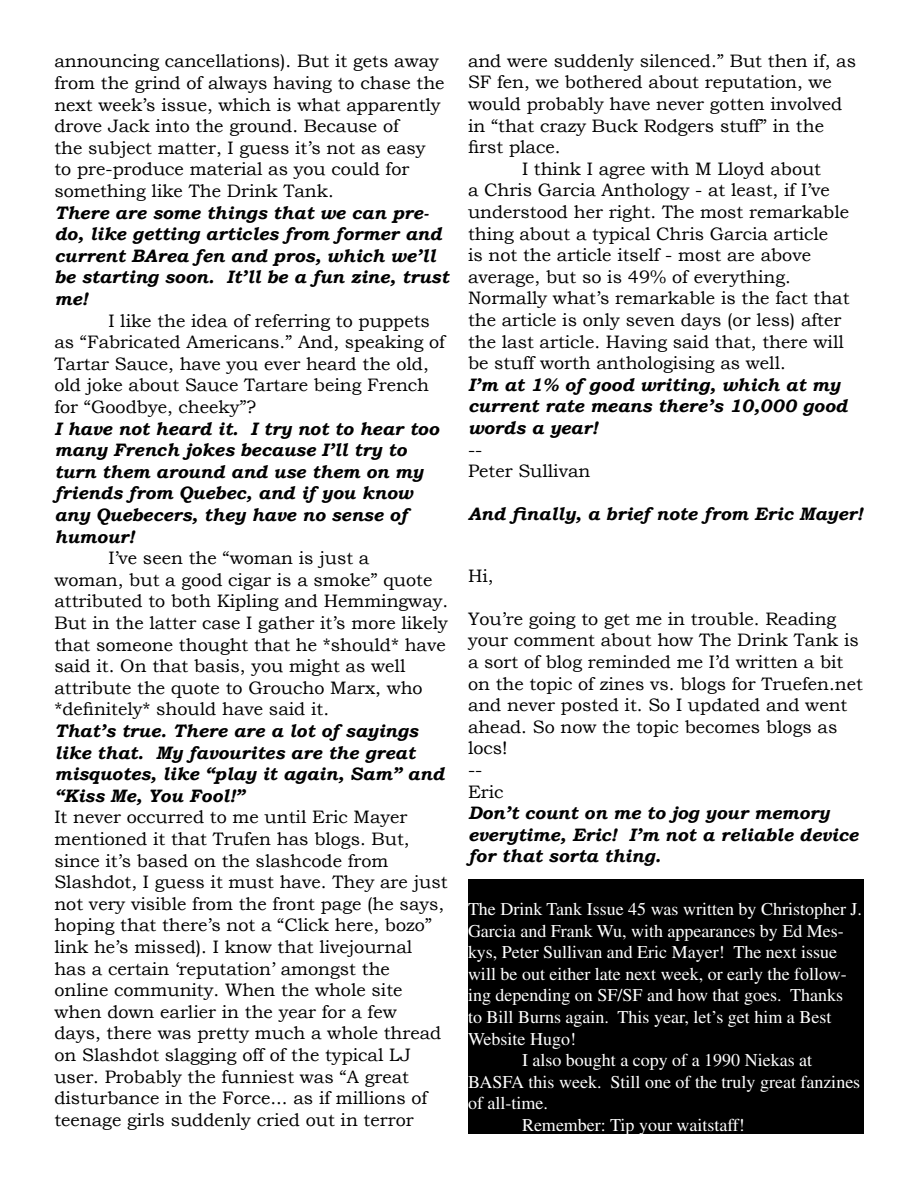
<style>
.page{position:relative;width:918px;height:1188px;background:#fff}
.page>*{position:absolute;margin:0;border:0;box-sizing:border-box;transform-origin:0 0}
.t1{font:18px/21.6px "Bookman Old Style";color:#000}
.t2{font:italic 700 18px/21.6px "Bookman Old Style";color:#000}
.t3{font:18px/21.6px "Times";color:#fff}
</style>
<div class="page">
<div style="left:468px;top:879px;width:396px;height:255px;background:#000"></div>
<p class="t1" style="left:54px;top:50px;width:392px">announcing cancellations). But it gets away from the grind of always having to chase the next week’s issue, which is what apparently drove Jack into the ground. Because of<br>the subject matter, I guess it’s not as easy to pre-produce material as you could for something like The Drink Tank.</p>
<p class="t2" style="left:54px;top:201px;width:396px">There are some things that we can pre&shy;do, like getting articles from former and current BArea fen and pros, which we’ll be starting soon. It’ll be a fun zine, trust me!</p>
<p class="t1" style="left:54px;top:310px;width:392px;text-indent:54px">I like the idea of referring to puppets as “Fabricated Americans.” And, speaking of Tartar Sauce, have you ever heard the old, old joke about Sauce Tartare being French for “Goodbye, cheeky”?</p>
<p class="t2" style="left:54px;top:417px;width:386px">I have not heard it. I try not to hear too many French jokes because I’ll try to turn them around and use them on my friends from Quebec, and if you know any Quebecers, they have no sense of humour!</p>
<p class="t1" style="left:54px;top:547px;width:395px;text-indent:54px">I’ve seen the “woman is just a<br>woman, but a good cigar is a smoke” quote attributed to both Kipling and Hemmingway.</p>
<p class="t1" style="left:54px;top:612px;width:395px">But in the latter case I gather it’s more likely that someone thought that he *should* have said it. On that basis, you might as well attribute the quote to Groucho Marx, who *definitely* should have said it.</p>
<p class="t2" style="left:54px;top:720px;width:391px">That’s true. There are a lot of sayings like that. My favourites are the great misquotes, like “play it again, Sam” and “Kiss Me, You Fool!”</p>
<p class="t1" style="left:54px;top:806px;width:395px">It never occurred to me until Eric Mayer mentioned it that Trufen has blogs. But, since it’s based on the slashcode from Slashdot, I guess it must have. They are just not very visible from the front page (he says, hoping that there’s not a “Click here, bozo” link he’s missed). I know that livejournal has a certain ‘reputation’ amongst the online community. When the whole site when down earlier in the year for a few days, there was pretty much a whole thread on Slashdot slagging off of the typical LJ user. Probably the funniest was “A great disturbance in the Force... as if millions of teenage girls suddenly cried out in terror</p>
<p class="t1" style="left:468px;top:50px;width:390px">and were suddenly silenced.” But then if, as SF fen, we bothered about reputation, we would probably have never gotten involved in “that crazy Buck Rodgers stuff” in the first place.</p>
<p class="t1" style="left:468px;top:158px;width:383px;text-indent:54px">I think I agree with M Lloyd about<br>a Chris Garcia Anthology - at least, if I’ve understood her right. The most remarkable thing about a typical Chris Garcia article<br>is not the article itself - most are above average, but so is 49% of everything.<br>Normally what’s remarkable is the fact that the article is only seven days (or less) after the last article. Having said that, there will be stuff worth anthologising as well.</p>
<p class="t2" style="left:468px;top:374px;width:381px">I’m at 1% of good writing, which at my current rate means there’s 10,000 good words a year!</p>
<p class="t1" style="left:468px;top:439px;width:16px">--</p>
<p class="t1" style="left:468px;top:460px;width:124px">Peter Sullivan</p>
<p class="t2" style="left:468px;top:503px;width:396px">And finally, a brief note from Eric Mayer!</p>
<p class="t1" style="left:468px;top:565px;width:27px">Hi,</p>
<p class="t1" style="left:468px;top:608px;width:396px">You’re going to get me in trouble. Reading your comment about how The Drink Tank is a sort of blog reminded me I’d written a bit on the topic of zines vs. blogs for Truefen.net and never posted it. So I updated and went ahead. So now the topic becomes blogs as locs!</p>
<p class="t1" style="left:468px;top:759px;width:16px">--</p>
<p class="t1" style="left:468px;top:781px;width:37px">Eric</p>
<p class="t2" style="left:468px;top:802px;width:392px">Don’t count on me to jog your memory everytime, Eric! I’m not a reliable device for that sorta thing.</p>
<p class="t3" style="left:468px;top:898px;width:396px">The Drink Tank Issue 45 was written by Christopher J.<br>Garcia and Frank Wu, with appearances by Ed Mes&shy;kys, Peter Sullivan and Eric Mayer! The next issue will be out either late next week, or early the follow&shy;ing depending on SF/SF and how that goes. Thanks<br>to Bill Burns again. This year, let’s get him a Best Website Hugo!</p>
<p class="t3" style="left:468px;top:1049px;width:394px;text-indent:54px">I also bought a copy of a 1990 Niekas at<br>BASFA this week. Still one of the truly great fanzines of all-time.</p>
<p class="t3" style="left:522px;top:1114px;width:224px">Remember: Tip your waitstaff!</p>
</div>
